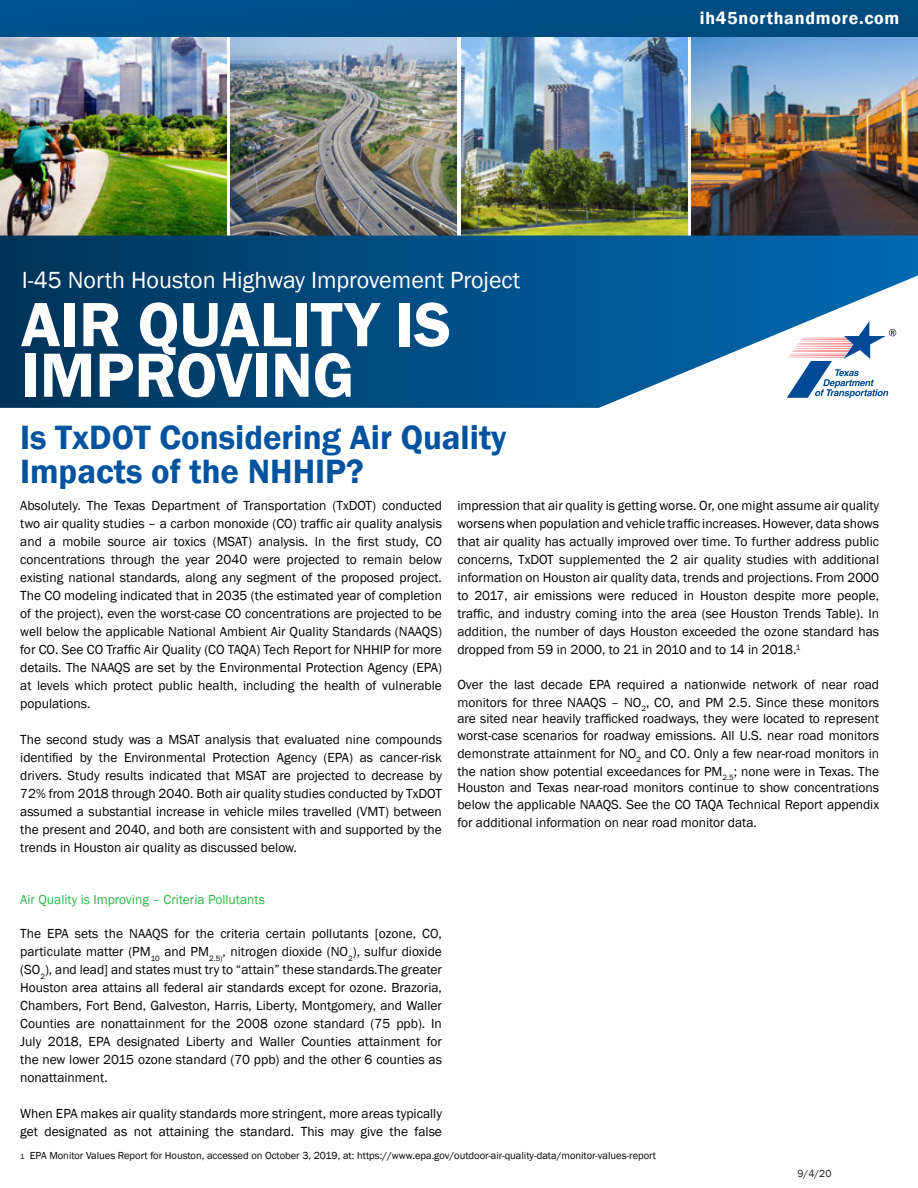
<style>
.page{position:relative;width:918px;height:1188px;background:#fff}
.page>*{position:absolute;margin:0;border:0;box-sizing:border-box;transform-origin:0 0}
.t1{font:600 64.65px "Franklin Gothic";color:#fff}
.t2{font:600 34.65px "Franklin Gothic";color:#00539f}
.t3{font:24px "Franklin Gothic";color:#fff}
.t4{font:600 18px "Franklin Gothic";letter-spacing:.04em;color:#fff}
.t5{font:13.5px/18px "Franklin Gothic";color:#000}
.t6{font:13.5px "Franklin Gothic";color:#29b747}
.t7{font:10.5px "Franklin Gothic";color:#000}
.t8{font:10.5px "Franklin Gothic";color:#1d1d1b}
.s1{font-size:7.5px}
</style>
<div class="page">
<img style="left:0;top:36px;width:226px;height:200px">
<img style="left:231px;top:36px;width:226px;height:200px">
<img style="left:461px;top:36px;width:226px;height:200px">
<img style="left:692px;top:36px;width:226px;height:200px">
<svg style="left:0;top:236px;width:918px;height:172px;background:#155b8b"></svg>
<div style="left:0;top:0;width:918px;height:36px;background:#004f86"></div>
<svg style="left:787px;top:321px;width:109px;height:77px"></svg>
<p class="t3" style="left:22px;top:265px;width:500px">I-45 North Houston Highway Improvement Project</p>
<p class="t1" style="left:21px;top:285px;width:432px">AIR QUALITY IS</p>
<p class="t1" style="left:21px;top:335px;width:335px">IMPROVING</p>
<p class="t2" style="left:20px;top:416px;width:488px">Is TxDOT Considering Air Quality</p>
<p class="t2" style="left:20px;top:451px;width:345px">Impacts of the NHHIP?</p>
<p class="t4" style="left:700px;top:7px;width:201px">ih45northandmore.com</p>
<p class="t5" style="left:20px;top:497px;width:423px;text-align:justify">Absolutely. The Texas Department of Transportation (TxDOT) conducted two air quality studies – a carbon monoxide (CO) traffic air quality analysis and a mobile source air toxics (MSAT) analysis. In the first study, CO concentrations through the year 2040 were projected to remain below existing national standards, along any segment of the proposed project.<br>The CO modeling indicated that in 2035 (the estimated year of completion of the project), even the worst-case CO concentrations are projected to be well below the applicable National Ambient Air Quality Standards (NAAQS) for CO. See CO Traffic Air Quality (CO TAQA) Tech Report for NHHIP for more details. The NAAQS are set by the Environmental Protection Agency (EPA) at levels which protect public health, including the health of vulnerable populations.</p>
<p class="t5" style="left:20px;top:731px;width:423px;text-align:justify">The second study was a MSAT analysis that evaluated nine compounds identified by the Environmental Protection Agency (EPA) as cancer-risk drivers. Study results indicated that MSAT are projected to decrease by 72% from 2018 through 2040. Both air quality studies conducted by TxDOT assumed a substantial increase in vehicle miles travelled (VMT) between the present and 2040, and both are consistent with and supported by the trends in Houston air quality as discussed below.</p>
<p class="t5" style="left:457px;top:497px;width:423px;text-align:justify">impression that air quality is getting worse. Or, one might assume air quality worsens when population and vehicle traffic increases. However, data shows that air quality has actually improved over time. To further address public concerns, TxDOT supplemented the 2 air quality studies with additional information on Houston air quality data, trends and projections. From 2000 to 2017, air emissions were reduced in Houston despite more people, traffic, and industry coming into the area (see Houston Trends Table). In addition, the number of days Houston exceeded the ozone standard has dropped from 59 in 2000, to 21 in 2010 and to 14 in 2018.<sup>1</sup></p>
<p class="t5" style="left:457px;top:676px;width:423px">Over the last decade EPA required a nationwide network of near road monitors for three NAAQS – NO<sub>2</sub>, CO, and PM 2.5. Since these monitors</p>
<p class="t5" style="left:457px;top:711px;width:423px;line-height:16.5px">are sited near heavily trafficked roadways, they were located to represent worst-case scenarios for roadway emissions. All U.S. near road monitors</p>
<p class="t5" style="left:457px;top:745px;width:423px">demonstrate attainment for NO<sub>2</sub> and CO. Only a few near-road monitors in the nation show potential exceedances for PM<sub>2.5</sub>; none were in Texas. The</p>
<p class="t5" style="left:457px;top:780px;width:423px;line-height:16.5px">Houston and Texas near-road monitors continue to show concentrations below the applicable NAAQS. See the CO TAQA Technical Report appendix</p>
<p class="t5" style="left:457px;top:813px;width:301px">for additional information on near road monitor data.</p>
<p class="t6" style="left:20px;top:891px;width:246px">Air Quality is Improving – Criteria Pollutants</p>
<p class="t5" style="left:20px;top:925px;width:423px;text-align:justify">The EPA sets the NAAQS for the criteria certain pollutants [ozone, CO, particulate matter (PM<sub>10</sub> and PM<sub>2.5)</sub>, nitrogen dioxide (NO<sub>2</sub>), sulfur dioxide (SO<sub>2</sub>), and lead] and states must try to “attain” these standards.The greater Houston area attains all federal air standards except for ozone. Brazoria, Chambers, Fort Bend, Galveston, Harris, Liberty, Montgomery, and Waller Counties are nonattainment for the 2008 ozone standard (75 ppb). In July 2018, EPA designated Liberty and Waller Counties attainment for the new lower 2015 ozone standard (70 ppb) and the other 6 counties as nonattainment.</p>
<p class="t5" style="left:20px;top:1105px;width:423px">When EPA makes air quality standards more stringent, more areas typically get designated as not attaining the standard. This may give the false</p>
<p class="t7" style="left:20px;top:1149px;width:637px"><span class="s1">1</span> EPA Monitor Values Report for Houston, accessed on October 3, 2019, at: https://www.epa.gov/outdoor-air-quality-data/monitor-values-report</p>
<p class="t8" style="left:797px;top:1167px;width:36px">9/4/20</p>
</div>
